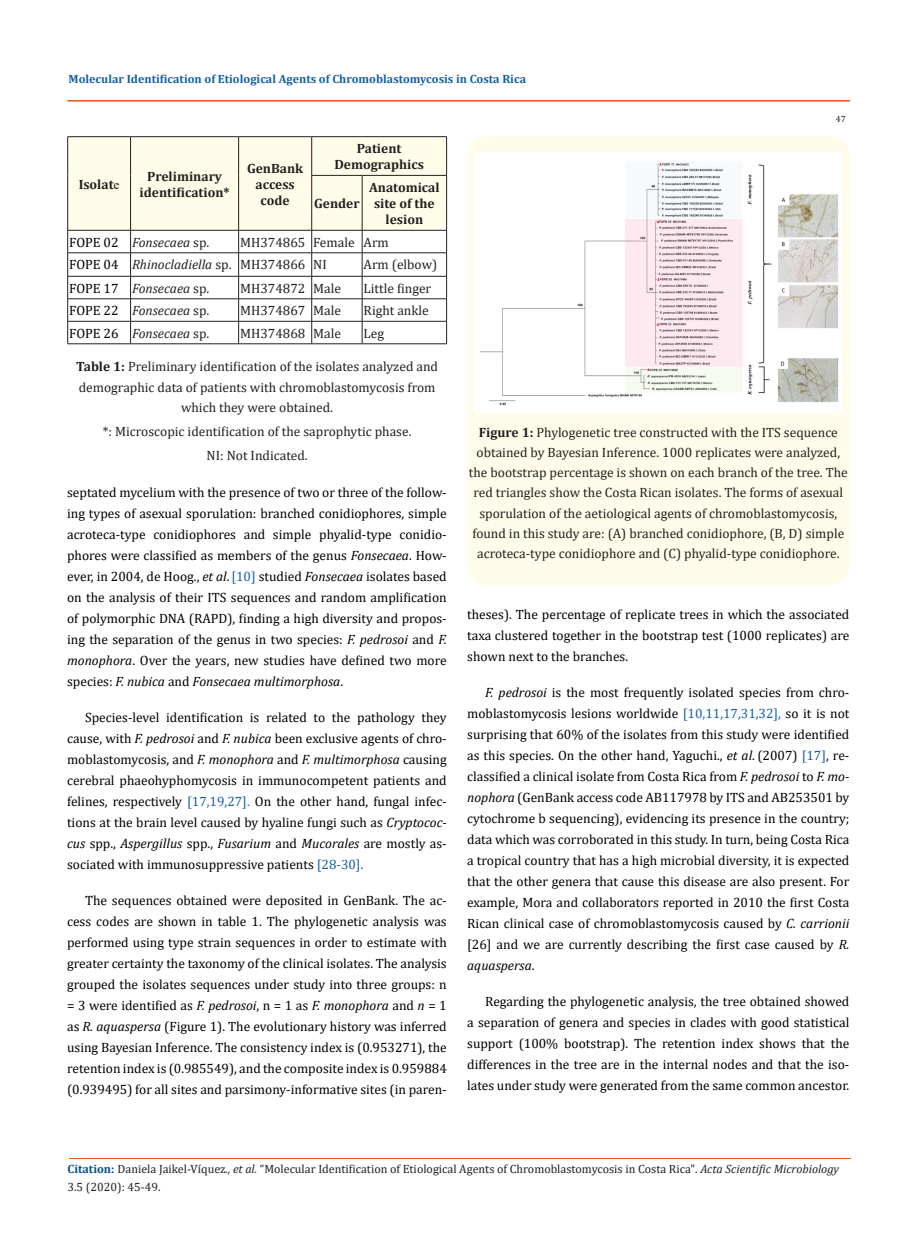
<style>
.page{position:relative;width:917px;height:1260px;background:#fff}
.page>*{position:absolute;margin:0;border:0;box-sizing:border-box;transform-origin:0 0}
.t1{font:13.5px/21px "Cambria";color:#000;text-align:justify}
.t2{font:13.5px/20.2px "Cambria";color:#231f20;text-align:center}
.t3{font:700 13.5px/16.2px "Cambria";color:#231f20;text-align:center}
.t4{font:italic 13.5px "Cambria";color:#231f20}
.t5{font:12px/18px "Cambria";color:#231f20}
.t6{font:700 12px "Cambria";color:#1560a6}
.t7{font:9px "Cambria";color:#231f20}
.s1{font-family:"Times New Roman";font-weight:400}
.s2{font-style:normal}
.s3{font-weight:700}
.s4{font-style:italic}
.s5{color:#1560a6}
.s6{font-weight:700;color:#035089}
</style>
<div class="page">
<hr style="left:67px;top:136px;width:63px;height:1px;background:#231f20">
<hr style="left:130px;top:136px;width:108px;height:1px;background:#231f20">
<hr style="left:238px;top:136px;width:74px;height:1px;background:#231f20">
<hr style="left:312px;top:136px;width:50px;height:1px;background:#231f20">
<hr style="left:362px;top:136px;width:85px;height:1px;background:#231f20">
<svg style="left:67px;top:137px;width:380px;height:207px"></svg>
<hr style="left:67px;top:344px;width:63px;height:1px;background:#231f20">
<hr style="left:130px;top:344px;width:108px;height:1px;background:#231f20">
<hr style="left:238px;top:344px;width:74px;height:1px;background:#231f20">
<hr style="left:312px;top:344px;width:50px;height:1px;background:#231f20">
<hr style="left:362px;top:344px;width:85px;height:1px;background:#231f20">
<div style="left:467px;top:136px;width:382px;height:449px;background:#fffde9;border-radius:18px"></div>
<img style="left:474px;top:152px;width:368px;height:260px">
<hr style="left:69px;top:1158px;width:781px;height:1px;background:#e05d1a">
<p class="t6" style="left:69px;top:70px;width:459px">Molecular Identification of Etiological Agents of Chromoblastomycosis in Costa Rica</p>
<p class="t3" style="left:79px;top:176px;width:42px">Isolat<span class="s1">e</span></p>
<p class="t3" style="left:140px;top:167px;width:91px">Preliminary identification*</p>
<p class="t3" style="left:247px;top:159px;width:58px">GenBank access code</p>
<p class="t3" style="left:334px;top:140px;width:91px">Patient<br>Demographics</p>
<p class="t3" style="left:314px;top:195px;width:47px">Gender</p>
<p class="t3" style="left:369px;top:179px;width:72px">Anatomical site of the lesion</p>
<p class="t7" style="left:835px;top:114px;width:11px">47</p>
<p class="t1" style="left:69px;top:232px;width:51px">FOPE 02</p>
<p class="t4" style="left:132px;top:233px;width:79px">Fonsecaea <span class="s2">sp.</span></p>
<p class="t2" style="left:240px;top:232px;width:67px">MH374865</p>
<p class="t2" style="left:313px;top:232px;width:43px">Female</p>
<p class="t2" style="left:363px;top:232px;width:27px">Arm</p>
<p class="t1" style="left:69px;top:254px;width:51px">FOPE 04</p>
<p class="t4" style="left:132px;top:255px;width:101px">Rhinocladiella <span class="s2">sp.</span></p>
<p class="t2" style="left:240px;top:255px;width:67px">MH374866</p>
<p class="t2" style="left:313px;top:255px;width:15px">NI</p>
<p class="t2" style="left:363px;top:255px;width:75px">Arm (elbow)</p>
<p class="t1" style="left:69px;top:278px;width:51px">FOPE 17</p>
<p class="t4" style="left:132px;top:279px;width:79px">Fonsecaea <span class="s2">sp.</span></p>
<p class="t2" style="left:240px;top:278px;width:67px">MH374872</p>
<p class="t2" style="left:313px;top:278px;width:29px">Male</p>
<p class="t2" style="left:363px;top:278px;width:69px">Little finger</p>
<p class="t1" style="left:69px;top:300px;width:51px">FOPE 22</p>
<p class="t4" style="left:132px;top:301px;width:79px">Fonsecaea <span class="s2">sp.</span></p>
<p class="t2" style="left:240px;top:301px;width:67px">MH374867</p>
<p class="t2" style="left:313px;top:301px;width:29px">Male</p>
<p class="t2" style="left:363px;top:301px;width:67px">Right ankle</p>
<p class="t1" style="left:69px;top:323px;width:51px">FOPE 26</p>
<p class="t4" style="left:132px;top:324px;width:79px">Fonsecaea <span class="s2">sp.</span></p>
<p class="t2" style="left:240px;top:323px;width:67px">MH374868</p>
<p class="t2" style="left:313px;top:323px;width:29px">Male</p>
<p class="t2" style="left:363px;top:323px;width:22px">Leg</p>
<p class="t2" style="left:76px;top:357px;width:363px"><span class="s3">Table 1:</span> Preliminary identification of the isolates analyzed and demographic data of patients with chromoblastomycosis from which they were obtained.</p>
<p class="t2" style="left:103px;top:421px;width:310px">*: Microscopic identification of the saprophytic phase.</p>
<p class="t2" style="left:207px;top:445px;width:102px">NI: Not Indicated.</p>
<p class="t1" style="left:67px;top:481px;width:381px">septated mycelium with the presence of two or three of the follow&shy;ing types of asexual sporulation: branched conidiophores, simple acroteca-type conidiophores and simple phyalid-type conidio&shy;phores were classified as members of the genus <span class="s4">Fonsecaea</span>. How&shy;ever, in 2004, de Hoog., <span class="s4">et al</span>.<span class="s5">[10]</span> studied <span class="s4">Fonsecaea</span> isolates based on the analysis of their ITS sequences and random amplification of polymorphic DNA (RAPD), finding a high diversity and propos&shy;ing the separation of the genus in two species: <span class="s4">F. pedrosoi</span> and <span class="s4">F. monophora</span>. Over the years, new studies have defined two more species: <span class="s4">F. nubica</span> and <span class="s4">Fonsecaea multimorphosa</span>.</p>
<p class="t1" style="left:67px;top:706px;width:381px;text-indent:18px">Species-level identification is related to the pathology they cause, with <span class="s4">F. pedrosoi</span> and <span class="s4">F. nubica</span> been exclusive agents of chro&shy;moblastomycosis, and <span class="s4">F. monophora</span> and <span class="s4">F. multimorphosa</span> causing cerebral phaeohyphomycosis in immunocompetent patients and felines, respectively <span class="s5">[17,19,27].</span> On the other hand, fungal infec&shy;tions at the brain level caused by hyaline fungi such as <span class="s4">Cryptococ&shy;cus</span> spp., <span class="s4">Aspergillus</span> spp., <span class="s4">Fusarium</span> and <span class="s4">Mucorales</span> are mostly as&shy;sociated with immunosuppressive patients <span class="s5">[28-30].</span></p>
<p class="t1" style="left:67px;top:889px;width:381px;text-indent:18px">The sequences obtained were deposited in GenBank. The ac&shy;cess codes are shown in table 1. The phylogenetic analysis was performed using type strain sequences in order to estimate with greater certainty the taxonomy of the clinical isolates. The analysis grouped the isolates sequences under study into three groups: n = 3 were identified as <span class="s4">F. pedrosoi</span>, n = 1 as <span class="s4">F. monophora</span> and <span class="s4">n</span> = 1 as <span class="s4">R. aquaspersa</span> (Figure 1). The evolutionary history was inferred using Bayesian Inference. The consistency index is (0.953271), the retention index is (0.985549), and the composite index is 0.959884 (0.939495) for all sites and parsimony-informative sites (in paren-</p>
<p class="t2" style="left:469px;top:422px;width:380px"><span class="s3">Figure 1:</span> Phylogenetic tree constructed with the ITS sequence obtained by Bayesian Inference. 1000 replicates were analyzed, the bootstrap percentage is shown on each branch of the tree. The red triangles show the Costa Rican isolates. The forms of asexual sporulation of the aetiological agents of chromoblastomycosis, found in this study are: (A) branched conidiophore, (B, D) simple acroteca-type conidiophore and (C) phyalid-type conidiophore.</p>
<p class="t1" style="left:467px;top:604px;width:384px">theses). The percentage of replicate trees in which the associated taxa clustered together in the bootstrap test (1000 replicates) are shown next to the branches.</p>
<p class="t1" style="left:467px;top:682px;width:384px;text-indent:18px"><span class="s4">F. pedrosoi</span> is the most frequently isolated species from chro&shy;moblastomycosis lesions worldwide <span class="s5">[10,11,17,31,32],</span> so it is not surprising that 60% of the isolates from this study were identified as this species. On the other hand, Yaguchi., <span class="s4">et al</span>. (2007) <span class="s5">[17]</span>, re&shy;classified a clinical isolate from Costa Rica from <span class="s4">F. pedrosoi</span> to <span class="s4">F. mo&shy;nophora</span> (GenBank access code AB117978 by ITS and AB253501 by cytochrome b sequencing), evidencing its presence in the country; data which was corroborated in this study. In turn, being Costa Rica a tropical country that has a high microbial diversity, it is expected that the other genera that cause this disease are also present. For example, Mora and collaborators reported in 2010 the first Costa Rican clinical case of chromoblastomycosis caused by <span class="s4">C. carrionii </span>[26] and we are currently describing the first case caused by <span class="s4">R. aquaspersa</span>.</p>
<p class="t1" style="left:467px;top:991px;width:384px;text-indent:18px">Regarding the phylogenetic analysis, the tree obtained showed a separation of genera and species in clades with good statistical support (100% bootstrap). The retention index shows that the differences in the tree are in the internal nodes and that the iso&shy;lates under study were generated from the same common ancestor.</p>
<p class="t5" style="left:67px;top:1160px;width:773px"><span class="s6">Citation:</span> Daniela Jaikel-Víquez<span class="s4">., et al.</span> “Molecular Identification of Etiological Agents of Chromoblastomycosis in Costa Rica". <span class="s4">Acta Scientific Microbiology<br></span>3.5 (2020): 45-49.</p>
</div>
